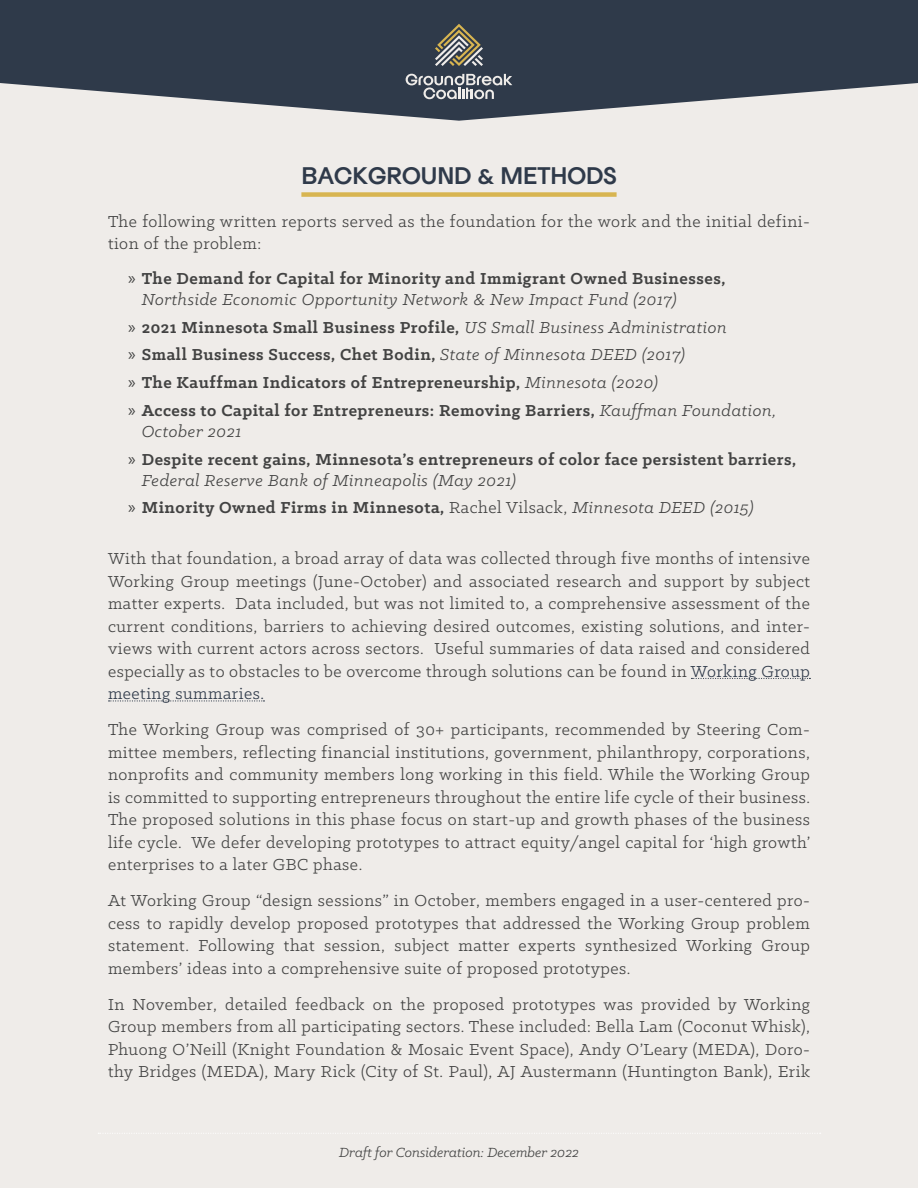
<style>
.page{position:relative;width:918px;height:1188px;background:#efece9}
.page>*{position:absolute;margin:0;border:0;box-sizing:border-box;transform-origin:0 0}
.t1{font:21px "Hanno";color:#2f3a4a}
.t2{font:18px/22.5px "Klinic Slab";letter-spacing:.03em;color:#424242;text-align:justify}
.t3{font:700 18px/21px "Klinic Slab";letter-spacing:.03em;color:#424242}
.t4{font:italic 15px "Klinic Slab";color:#424242}
.s1{font-family:"Poppins";font-weight:600}
.s2{font-family:"Myriad Pro";font-weight:400}
.s3{font-weight:400;font-style:italic}
.s4{font-weight:400}
.s5{color:#2f3a4a}
</style>
<div class="page">
<div style="left:301px;top:192px;width:316px;height:5px;background:#d8b551"></div>
<svg style="left:691px;top:678px;width:119px;height:1px"></svg>
<svg style="left:109px;top:700px;width:155px;height:2px"></svg>
<svg style="left:98px;top:1133px;width:723px;height:1px"></svg>
<svg style="left:0;top:0;width:918px;height:121px;fill:#2f3a4a"></svg>
<svg style="left:406px;top:74px;width:106px;height:25px"></svg>
<svg style="left:435px;top:24px;width:48px;height:42px;background:#6f6f66"></svg>
<p class="t1" style="left:301px;top:167px;width:317px">BACKGROUND <span class="s1">&amp;</span> METHODS</p>
<p class="t2" style="left:108px;top:210px;width:703px">The following written reports served as the foundation for the work and the initial defini&shy;tion of the problem:</p>
<p class="t3" style="left:142px;top:267px;width:585px;text-indent:-14px"><span class="s2">»</span> The Demand for Capital for Minority and Immigrant Owned Businesses,<br><span class="s3">Northside Economic Opportunity Network &amp; New Impact Fund (2017)</span></p>
<p class="t3" style="left:128px;top:316px;width:600px"><span class="s2">»</span> 2021 Minnesota Small Business Profile, <span class="s3">US Small Business Administration</span></p>
<p class="t3" style="left:128px;top:344px;width:558px"><span class="s2">»</span> Small Business Success, Chet Bodin, <span class="s3">State of Minnesota DEED (2017)</span></p>
<p class="t3" style="left:128px;top:372px;width:531px"><span class="s2">»</span> The Kauffman Indicators of Entrepreneurship, <span class="s3">Minnesota (2020)</span></p>
<p class="t3" style="left:142px;top:399px;width:636px;text-indent:-14px"><span class="s2">»</span> Access to Capital for Entrepreneurs: Removing Barriers, <span class="s3">Kauffman Foundation,<br>October 2021</span></p>
<p class="t3" style="left:142px;top:448px;width:656px;text-indent:-14px"><span class="s2">»</span> Despite recent gains, Minnesota’s entrepreneurs of color face persistent barriers,<br><span class="s3">Federal Reserve Bank of Minneapolis (May 2021)</span></p>
<p class="t3" style="left:128px;top:497px;width:627px"><span class="s2">»</span> Minority Owned Firms in Minnesota, <span class="s4">Rachel Vilsack,</span> <span class="s3">Minnesota DEED (2015)</span></p>
<p class="t2" style="left:108px;top:547px;width:704px">With that foundation, a broad array of data was collected through five months of intensive Working Group meetings (June-October) and associated research and support by subject matter experts. Data included, but was not limited to, a comprehensive assessment of the current conditions, barriers to achieving desired outcomes, existing solutions, and inter&shy;views with current actors across sectors. Useful summaries of data raised and considered especially as to obstacles to be overcome through solutions can be found in <span class="s5">Working Group meeting summaries.</span></p>
<p class="t2" style="left:108px;top:718px;width:704px">The Working Group was comprised of 30+ participants, recommended by Steering Com&shy;mittee members, reflecting financial institutions, government, philanthropy, corporations, nonprofits and community members long working in this field. While the Working Group is committed to supporting entrepreneurs throughout the entire life cycle of their business.<br>The proposed solutions in this phase focus on start-up and growth phases of the business life cycle. We defer developing prototypes to attract equity/angel capital for ‘high growth’ enterprises to a later GBC phase.</p>
<p class="t2" style="left:108px;top:889px;width:704px">At Working Group “design sessions” in October, members engaged in a user-centered pro&shy;cess to rapidly develop proposed prototypes that addressed the Working Group problem statement. Following that session, subject matter experts synthesized Working Group members’ ideas into a comprehensive suite of proposed prototypes.</p>
<p class="t2" style="left:108px;top:992px;width:704px">In November, detailed feedback on the proposed prototypes was provided by Working Group members from all participating sectors. These included: Bella Lam (Coconut Whisk), Phuong O’Neill (Knight Foundation &amp; Mosaic Event Space), Andy O’Leary (MEDA), Doro&shy;thy Bridges (MEDA), Mary Rick (City of St. Paul), AJ Austermann (Huntington Bank), Erik</p>
<p class="t4" style="left:339px;top:1143px;width:241px">Draft for Consideration: December 2022</p>
</div>
